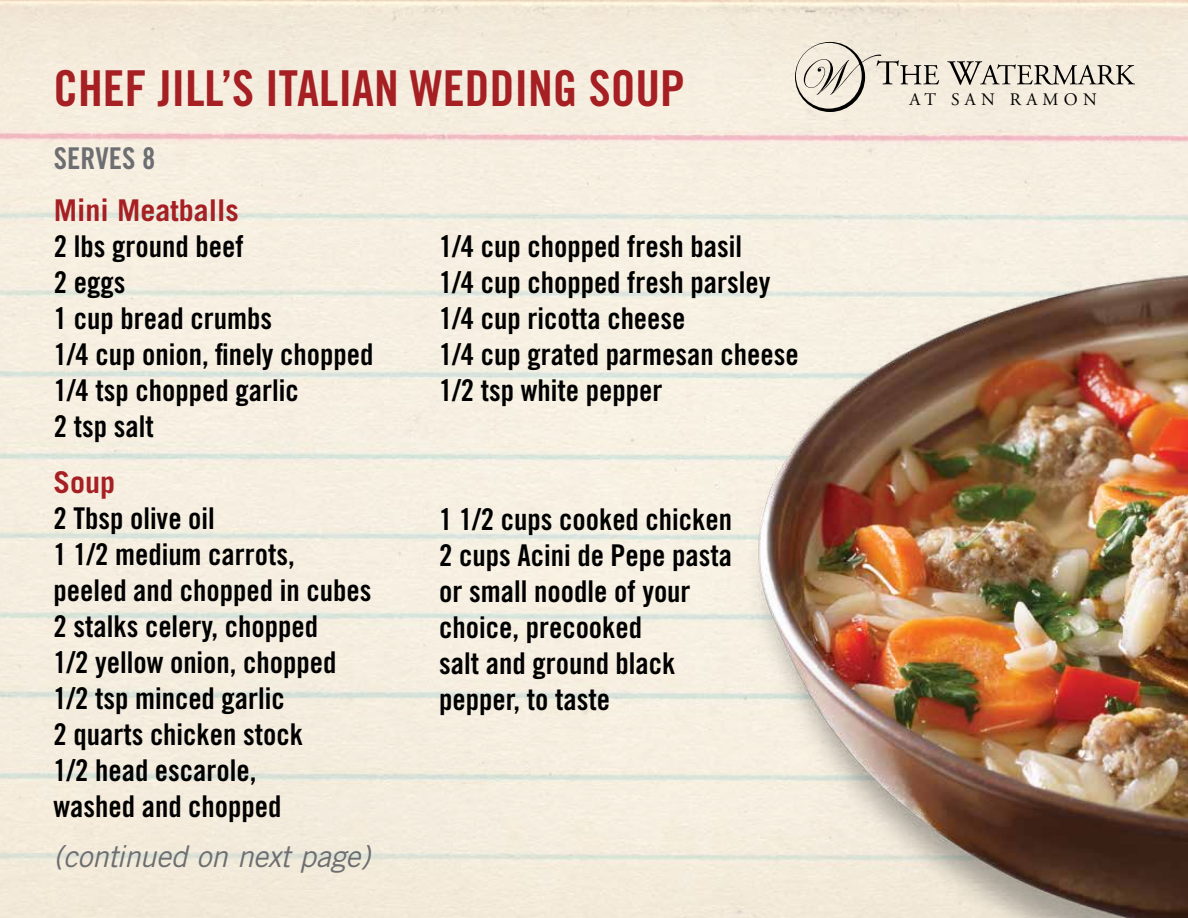
<style>
.page{position:relative;width:1188px;height:918px;background:#fff}
.page>*{position:absolute;margin:0;border:0;box-sizing:border-box;transform-origin:0 0}
.t1{font:49.5px "Trade Gothic Bold Cond Twenty";color:#a51f23}
.t2{font:30px/36px "Trade Gothic Bold Cond Twenty";color:#000}
.t3{font:italic 30px "Trade Gothic";letter-spacing:-.015em;color:#6d6e71}
.t4{font:700 30px "Trade Gothic";color:#a51f23}
.t5{font:30px "Trade Gothic Bold Cond Twenty";color:#6d6e71}
.t6{font:17.55px "Adobe Garamond Pro";letter-spacing:.3em;color:#000}
</style>
<div class="page">
<svg style="left:795px;top:42px;width:340px;height:70px;background:#ded7ca"></svg>
<img style="left:603px;top:231px;width:585px;height:687px">
<h1 class="t1" style="left:53px;top:58px;width:633px">CHEF JILL’S ITALIAN WEDDING SOUP</h1>
<p class="t5" style="left:54px;top:140px;width:103px">SERVES 8</p>
<p class="t4" style="left:54px;top:192px;width:187px">Mini Meatballs</p>
<p class="t2" style="left:54px;top:229px;width:321px">2 lbs ground beef<br>2 eggs<br>1 cup bread crumbs<br>1/4 cup onion, finely chopped<br>1/4 tsp chopped garlic<br>2 tsp salt</p>
<p class="t2" style="left:439px;top:228px;width:361px">1/4 cup chopped fresh basil<br>1/4 cup chopped fresh parsley<br>1/4 cup ricotta cheese<br>1/4 cup grated parmesan cheese<br>1/2 tsp white pepper</p>
<p class="t4" style="left:53px;top:464px;width:63px">Soup</p>
<p class="t2" style="left:53px;top:500px;width:320px">2 Tbsp olive oil<br>1 1/2 medium carrots, peeled and chopped in cubes<br>2 stalks celery, chopped<br>1/2 yellow onion, chopped<br>1/2 tsp minced garlic<br>2 quarts chicken stock<br>1/2 head escarole,<br>washed and chopped</p>
<p class="t2" style="left:439px;top:501px;width:295px">1 1/2 cups cooked chicken<br>2 cups Acini de Pepe pasta or small noodle of your choice, precooked<br>salt and ground black pepper, to taste</p>
<p class="t3" style="left:53px;top:838px;width:318px">(continued on next page)</p>
<p class="t6" style="left:910px;top:89px;width:189px">AT SAN RAMON</p>
</div>
